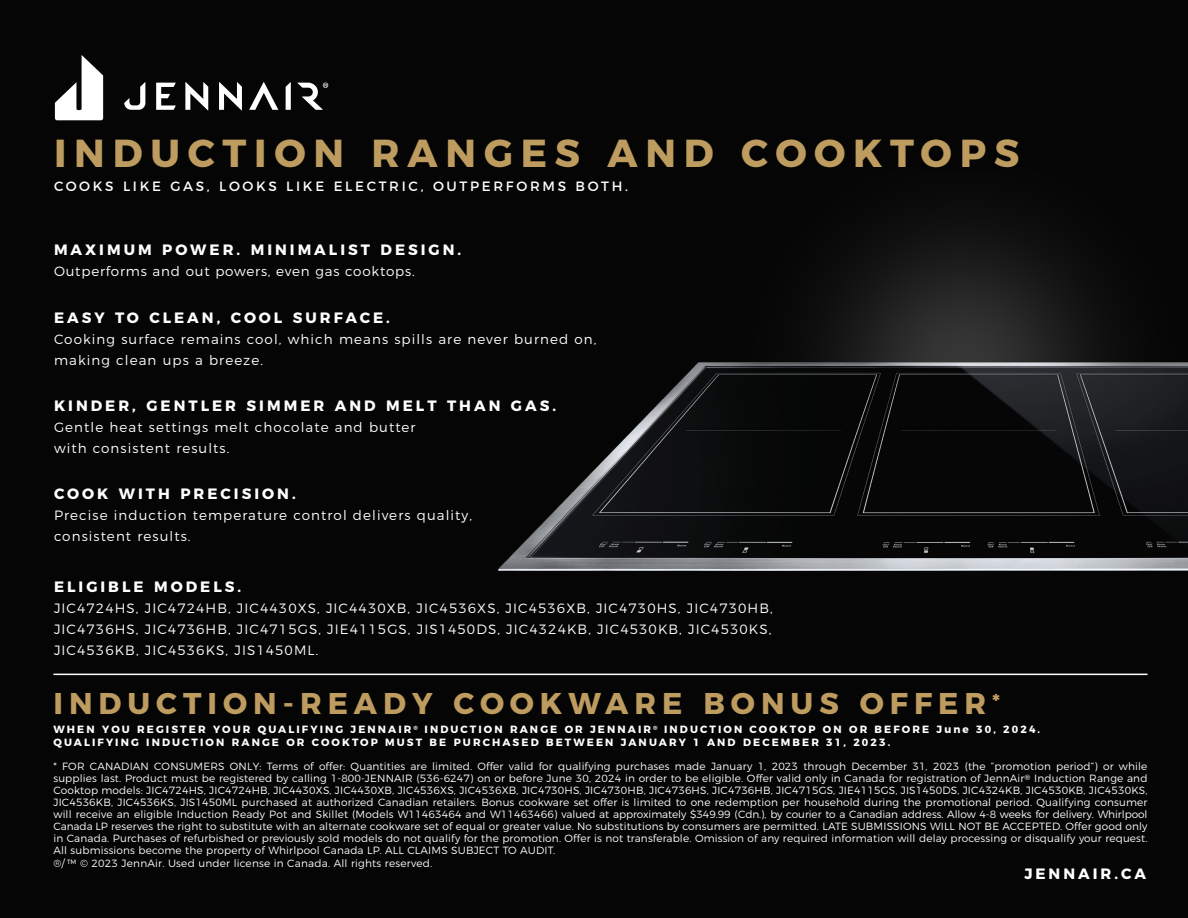
<style>
.page{position:relative;width:1188px;height:918px;background:#040504}
.page>*{position:absolute;margin:0;border:0;box-sizing:border-box;transform-origin:0 0}
.t1{font:700 39px "Montserrat";letter-spacing:.2em;color:#be9c5f}
.t2{font:700 30px "Montserrat";letter-spacing:.2em;color:#be9c5f}
.t3{font:700 15px "Montserrat";letter-spacing:.2em;color:#fff}
.t4{font:300 13.5px/21px "Montserrat";letter-spacing:.08em;color:#fff}
.t5{font:13.5px "Montserrat";letter-spacing:.2em;color:#fff}
.t6{font:300 13.5px "Montserrat";letter-spacing:.06em;color:#fff}
.t7{font:300 10.5px/12px "Montserrat";letter-spacing:.015em;color:#fff;text-align:justify}
.t8{font:700 10.5px/12.6px "Montserrat";letter-spacing:.2em;color:#fff}
.s1{font-size:21px}
.s2{font-weight:500;font-size:7.5px}
</style>
<div class="page">
<svg style="left:156px;top:83px;width:20px;height:27px"></svg>
<svg style="left:219px;top:82px;width:23px;height:29px"></svg>
<svg style="left:249px;top:82px;width:29px;height:28px"></svg>
<svg style="left:286px;top:82px;width:5px;height:28px"></svg>
<svg style="left:185px;top:82px;width:23px;height:29px"></svg>
<svg style="left:124px;top:82px;width:21px;height:28px"></svg>
<svg style="left:55px;top:55px;width:48px;height:65px"></svg>
<svg style="left:297px;top:83px;width:31px;height:27px"></svg>
<img style="left:498px;top:221px;width:690px;height:350px">
<hr style="left:53px;top:674px;width:1094px;height:1px;background:#fff">
<h1 class="t1" style="left:54px;top:121px;width:967px">INDUCTION RANGES AND COOKTOPS</h1>
<p class="t5" style="left:54px;top:175px;width:576px">COOKS LIKE GAS, LOOKS LIKE ELECTRIC, OUTPERFORMS BOTH.</p>
<h3 class="t3" style="left:54px;top:238px;width:409px">MAXIMUM POWER. MINIMALIST DESIGN.</h3>
<p class="t6" style="left:54px;top:261px;width:362px">Outperforms and out powers, even gas cooktops.</p>
<h3 class="t3" style="left:54px;top:305px;width:337px">EASY TO CLEAN, COOL SURFACE.</h3>
<p class="t4" style="left:54px;top:327px;width:544px">Cooking surface remains cool, which means spills are never burned on, making clean ups a breeze.</p>
<h3 class="t3" style="left:54px;top:394px;width:504px">KINDER, GENTLER SIMMER AND MELT THAN GAS.</h3>
<p class="t4" style="left:54px;top:416px;width:363px">Gentle heat settings melt chocolate and butter with consistent results.</p>
<h3 class="t3" style="left:54px;top:481px;width:243px">COOK WITH PRECISION.</h3>
<p class="t4" style="left:54px;top:503px;width:420px">Precise induction temperature control delivers quality, consistent results.</p>
<h3 class="t3" style="left:54px;top:574px;width:189px">ELIGIBLE MODELS.</h3>
<p class="t4" style="left:54px;top:596px;width:720px;text-align:justify">JIC4724HS, JIC4724HB, JIC4430XS, JIC4430XB, JIC4536XS, JIC4536XB, JIC4730HS, JIC4730HB, JIC4736HS, JIC4736HB, JIC4715GS, JIE4115GS, JIS1450DS, JIC4324KB, JIC4530KB, JIC4530KS, JIC4536KB, JIC4536KS, JIS1450ML.</p>
<h2 class="t2" style="left:53px;top:678px;width:948px">INDUCTION-READY COOKWARE BONUS OFFER<span class="s1">*</span></h2>
<p class="t8" style="left:53px;top:722px;width:988px">WHEN YOU REGISTER YOUR QUALIFYING JENNAIR <sup>®</sup> INDUCTION RANGE OR JENNAIR <sup>®</sup> INDUCTION COOKTOP ON OR BEFORE June 30, 2024.<br>QUALIFYING INDUCTION RANGE OR COOKTOP MUST BE PURCHASED BETWEEN JANUARY 1 AND DECEMBER 31, 2023.</p>
<p class="t7" style="left:53px;top:759px;width:1096px">* FOR CANADIAN CONSUMERS ONLY: Terms of offer: Quantities are limited. Offer valid for qualifying purchases made January 1, 2023 through December 31, 2023 (the “promotion period”) or while supplies last. Product must be registered by calling 1-800-JENNAIR (536-6247) on or before June 30, 2024 in order to be eligible. Offer valid only in Canada for registration of JennAir<span class="s2">®</span> Induction Range and Cooktop models: JIC4724HS, JIC4724HB, JIC4430XS, JIC4430XB, JIC4536XS, JIC4536XB, JIC4730HS, JIC4730HB, JIC4736HS, JIC4736HB, JIC4715GS, JIE4115GS, JIS1450DS, JIC4324KB, JIC4530KB, JIC4530KS, JIC4536KB, JIC4536KS, JIS1450ML purchased at authorized Canadian retailers. Bonus cookware set offer is limited to one redemption per household during the promotional period. Qualifying consumer will receive an eligible Induction Ready Pot and Skillet (Models W11463464 and W11463466) valued at approximately $349.99 (Cdn.), by courier to a Canadian address. Allow 4-8 weeks for delivery. Whirlpool Canada LP reserves the right to substitute with an alternate cookware set of equal or greater value. No substitutions by consumers are permitted. LATE SUBMISSIONS WILL NOT BE ACCEPTED. Offer good only in Canada. Purchases of refurbished or previously sold models do not qualify for the promotion. Offer is not transferable. Omission of any required information will delay processing or disqualify your request.<br>All submissions become the property of Whirlpool Canada LP. ALL CLAIMS SUBJECT TO AUDIT.</p>
<p class="t7" style="left:53px;top:857px;width:380px">®/ ™ © 2023 JennAir. Used under license in Canada. All rights reserved.</p>
<h3 class="t3" style="left:1024px;top:861px;width:123px">JENNAIR.CA</h3>
</div>
